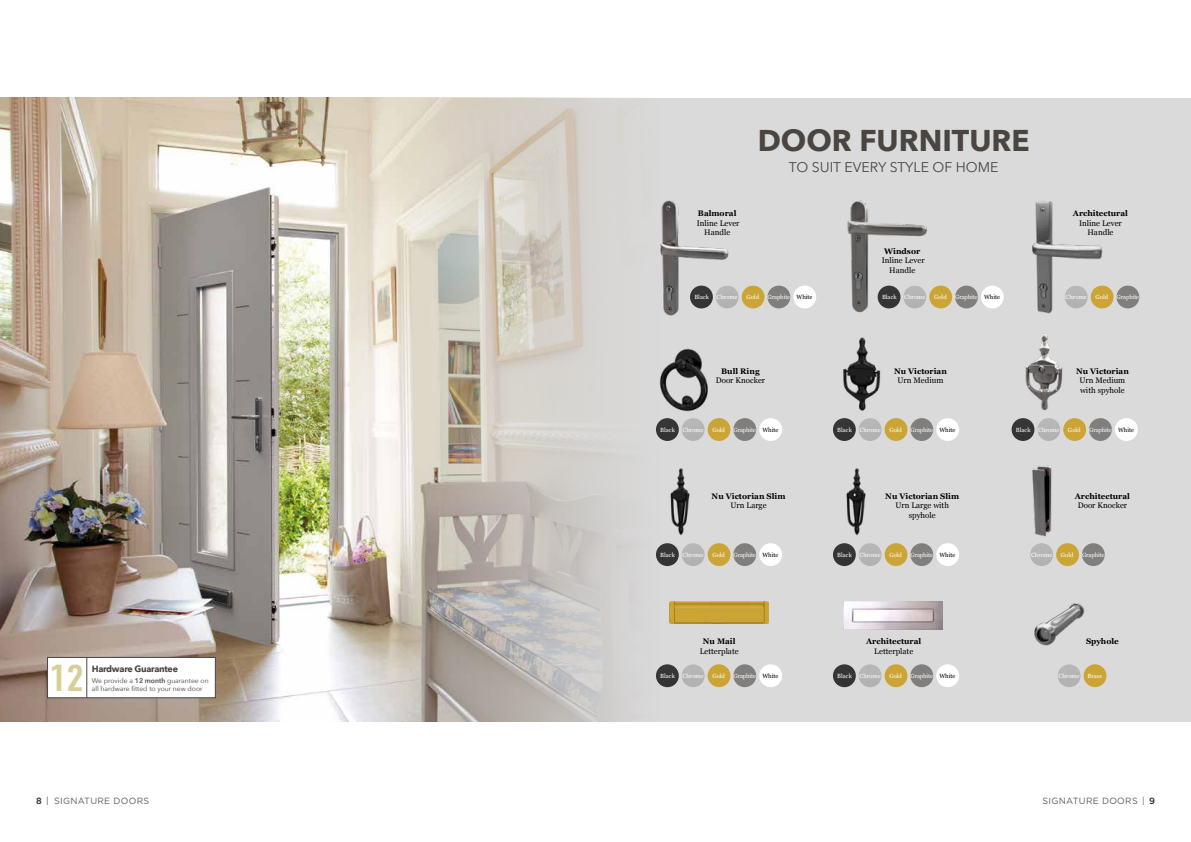
<style>
.page{position:relative;width:1191px;height:842px;background:#fff}
.page>*{position:absolute;margin:0;border:0;box-sizing:border-box;transform-origin:0 0}
.t1{font:700 37px "DIN Condensed";color:#d7cf99;scale:1.22 1}
.t2{font:700 30px "Avenir Next";color:#4a4541}
.t3{font:14px "Avenir Next";color:#4a4541}
.t4{font:9px "Gotham";letter-spacing:.03em;color:#5b5e60}
.t5{font:700 9px "Avenir Next";letter-spacing:-.03em;color:#4a4541}
.t6{font:8px/9.6px "Georgia";color:#000;text-align:center}
.t7{font:700 8px "Georgia";color:#000}
.t8{font:6.8px/8.2px "Avenir Next";color:#4a4541}
.t9{font:6px "Georgia";color:#fff}
.t10{font:6px "Georgia";letter-spacing:-.02em;color:#fff}
.s1{color:#000}
.s2{font-weight:600}
.s3{font-weight:500;color:#242627}
.s4{font-family:"DIN2014";font-weight:300;color:#242627}
.s5{font-family:"DIN2014";font-weight:300;color:#434647}
</style>
<div class="page">
<div style="left:0;top:98px;width:1191px;height:623px;background:#dadada"></div>
<img style="left:0;top:98px;width:689px;height:623px">
<img style="left:1032px;top:201px;width:76px;height:113px">
<img style="left:847px;top:200px;width:89px;height:113px">
<img style="left:617px;top:197px;width:120px;height:121px">
<img style="left:690px;top:286px;width:23px;height:22px;border-radius:11px">
<img style="left:716px;top:286px;width:22px;height:22px;border-radius:11px">
<img style="left:741px;top:286px;width:23px;height:22px;border-radius:11px">
<img style="left:767px;top:286px;width:23px;height:22px;border-radius:11px">
<div style="left:793px;top:286px;width:23px;height:22px;background:#fff;border-radius:50%"></div>
<img style="left:877px;top:286px;width:23px;height:22px;border-radius:11px">
<img style="left:903px;top:286px;width:23px;height:22px;border-radius:11px">
<img style="left:929px;top:286px;width:23px;height:22px;border-radius:11px">
<img style="left:955px;top:286px;width:23px;height:22px;border-radius:11px">
<div style="left:981px;top:286px;width:22px;height:22px;background:#fff;border-radius:50%"></div>
<img style="left:1064px;top:286px;width:23px;height:22px;border-radius:11px">
<img style="left:1090px;top:286px;width:23px;height:22px;border-radius:11px">
<img style="left:1116px;top:286px;width:23px;height:22px;border-radius:11px">
<img style="left:651px;top:345px;width:57px;height:69px">
<img style="left:656px;top:418px;width:23px;height:23px;border-radius:11px">
<img style="left:681px;top:418px;width:23px;height:23px;border-radius:11px">
<img style="left:707px;top:418px;width:23px;height:23px;border-radius:11px">
<img style="left:733px;top:418px;width:23px;height:23px;border-radius:11px">
<div style="left:759px;top:418px;width:23px;height:23px;background:#fff;border-radius:50%"></div>
<img style="left:833px;top:418px;width:22px;height:23px;border-radius:11px">
<img style="left:858px;top:418px;width:23px;height:23px;border-radius:11px">
<img style="left:884px;top:418px;width:23px;height:23px;border-radius:11px">
<img style="left:910px;top:418px;width:23px;height:23px;border-radius:11px">
<div style="left:936px;top:418px;width:23px;height:23px;background:#fff;border-radius:50%"></div>
<img style="left:1011px;top:418px;width:23px;height:23px;border-radius:11px">
<img style="left:1037px;top:418px;width:23px;height:23px;border-radius:11px">
<img style="left:1063px;top:418px;width:23px;height:23px;border-radius:11px">
<img style="left:1089px;top:418px;width:22px;height:23px;border-radius:11px">
<div style="left:1115px;top:418px;width:22px;height:23px;background:#fff;border-radius:50%"></div>
<img style="left:1025px;top:334px;width:38px;height:77px">
<img style="left:656px;top:543px;width:23px;height:23px;border-radius:11px">
<img style="left:681px;top:543px;width:23px;height:23px;border-radius:11px">
<img style="left:707px;top:543px;width:23px;height:23px;border-radius:11px">
<img style="left:733px;top:543px;width:23px;height:23px;border-radius:11px">
<div style="left:759px;top:543px;width:23px;height:23px;background:#fff;border-radius:50%"></div>
<img style="left:833px;top:543px;width:22px;height:23px;border-radius:11px">
<img style="left:858px;top:543px;width:23px;height:23px;border-radius:11px">
<img style="left:884px;top:543px;width:23px;height:23px;border-radius:11px">
<img style="left:910px;top:543px;width:23px;height:23px;border-radius:11px">
<div style="left:936px;top:543px;width:23px;height:23px;background:#fff;border-radius:50%"></div>
<img style="left:1030px;top:543px;width:23px;height:23px;border-radius:11px">
<img style="left:1056px;top:543px;width:23px;height:23px;border-radius:11px">
<img style="left:1082px;top:543px;width:22px;height:23px;border-radius:11px">
<img style="left:1032px;top:465px;width:20px;height:72px">
<img style="left:846px;top:468px;width:20px;height:67px">
<img style="left:840px;top:337px;width:60px;height:82px">
<img style="left:648px;top:468px;width:42px;height:68px">
<img style="left:656px;top:664px;width:23px;height:23px;border-radius:11px">
<img style="left:681px;top:664px;width:23px;height:23px;border-radius:11px">
<img style="left:707px;top:664px;width:23px;height:23px;border-radius:11px">
<img style="left:733px;top:664px;width:23px;height:23px;border-radius:11px">
<div style="left:759px;top:664px;width:23px;height:23px;background:#fff;border-radius:50%"></div>
<img style="left:833px;top:664px;width:22px;height:23px;border-radius:11px">
<img style="left:858px;top:664px;width:23px;height:23px;border-radius:11px">
<img style="left:884px;top:664px;width:23px;height:23px;border-radius:11px">
<img style="left:910px;top:664px;width:23px;height:23px;border-radius:11px">
<div style="left:936px;top:664px;width:23px;height:23px;background:#fff;border-radius:50%"></div>
<img style="left:1057px;top:664px;width:23px;height:23px;border-radius:11px">
<img style="left:1083px;top:664px;width:23px;height:23px;border-radius:11px">
<img style="left:843px;top:602px;width:99px;height:27px">
<img style="left:669px;top:602px;width:99px;height:21px">
<img style="left:1034px;top:603px;width:51px;height:43px">
<div style="left:47px;top:657px;width:168px;height:41px;background:#fff;border:1px solid #474746"></div>
<hr style="left:87px;top:657px;width:1px;height:41px;background:#474746">
<h3 class="t7" style="left:698px;top:207px;width:40px">Balmoral</h3>
<h3 class="t6" style="left:696px;top:218px;width:44px">Inline Lever<br>Handle</h3>
<h2 class="t2" style="left:757px;top:115px;width:273px">DOOR FURNITURE</h2>
<h3 class="t3" style="left:789px;top:155px;width:211px">TO SUIT EVERY STYLE OF HOME</h3>
<h3 class="t7" style="left:884px;top:245px;width:38px">Windsor</h3>
<h3 class="t6" style="left:881px;top:255px;width:44px">Inline Lever<br>Handle</h3>
<h3 class="t7" style="left:1073px;top:207px;width:57px">Architectural</h3>
<h3 class="t6" style="left:1079px;top:218px;width:44px">Inline Lever<br>Handle</h3>
<p class="t9" style="left:694px;top:293px;width:16px">Black</p>
<p class="t9" style="left:716px;top:293px;width:23px">Chrome</p>
<p class="t9" style="left:746px;top:293px;width:14px">Gold</p>
<p class="t10" style="left:767px;top:293px;width:46px">Graphite <span class="s1">White</span></p>
<p class="t9" style="left:882px;top:293px;width:16px">Black</p>
<p class="t9" style="left:904px;top:293px;width:23px">Chrome</p>
<p class="t9" style="left:934px;top:293px;width:14px">Gold</p>
<p class="t10" style="left:955px;top:293px;width:47px">Graphite <span class="s1">White</span></p>
<p class="t9" style="left:1065px;top:293px;width:23px">Chrome</p>
<p class="t9" style="left:1095px;top:293px;width:14px">Gold</p>
<p class="t10" style="left:1116px;top:293px;width:24px">Graphite</p>
<h3 class="t7" style="left:721px;top:365px;width:40px">Bull Ring</h3>
<h3 class="t6" style="left:715px;top:375px;width:51px">Door Knocker</h3>
<h3 class="t7" style="left:894px;top:365px;width:54px">Nu Victorian</h3>
<h3 class="t6" style="left:897px;top:375px;width:47px">Urn Medium</h3>
<h3 class="t7" style="left:1076px;top:365px;width:54px">Nu Victorian</h3>
<h3 class="t6" style="left:1079px;top:375px;width:47px;text-align:left">Urn Medium with spyhole</h3>
<p class="t9" style="left:660px;top:425px;width:16px">Black</p>
<p class="t9" style="left:682px;top:425px;width:23px">Chrome</p>
<p class="t9" style="left:712px;top:425px;width:14px">Gold</p>
<p class="t10" style="left:733px;top:425px;width:47px">Graphite <span class="s1">White</span></p>
<p class="t9" style="left:837px;top:425px;width:16px">Black</p>
<p class="t9" style="left:859px;top:425px;width:23px">Chrome</p>
<p class="t9" style="left:889px;top:425px;width:14px">Gold</p>
<p class="t10" style="left:910px;top:425px;width:47px">Graphite <span class="s1">White</span></p>
<p class="t9" style="left:1016px;top:425px;width:16px">Black</p>
<p class="t9" style="left:1038px;top:425px;width:23px">Chrome</p>
<p class="t9" style="left:1068px;top:425px;width:14px">Gold</p>
<p class="t10" style="left:1089px;top:425px;width:46px">Graphite <span class="s1">White</span></p>
<h3 class="t7" style="left:711px;top:490px;width:75px">Nu Victorian Slim</h3>
<h3 class="t6" style="left:730px;top:500px;width:38px">Urn Large</h3>
<h3 class="t7" style="left:885px;top:490px;width:75px">Nu Victorian Slim</h3>
<h3 class="t6" style="left:895px;top:500px;width:55px">Urn Large with spyhole</h3>
<h3 class="t7" style="left:1075px;top:490px;width:57px">Architectural</h3>
<h3 class="t6" style="left:1077px;top:500px;width:51px">Door Knocker</h3>
<p class="t9" style="left:660px;top:551px;width:16px">Black</p>
<p class="t9" style="left:682px;top:551px;width:23px">Chrome</p>
<p class="t9" style="left:712px;top:551px;width:14px">Gold</p>
<p class="t10" style="left:733px;top:551px;width:47px">Graphite <span class="s1">White</span></p>
<p class="t9" style="left:837px;top:551px;width:16px">Black</p>
<p class="t9" style="left:859px;top:551px;width:23px">Chrome</p>
<p class="t9" style="left:889px;top:551px;width:14px">Gold</p>
<p class="t10" style="left:910px;top:551px;width:47px">Graphite <span class="s1">White</span></p>
<p class="t9" style="left:1031px;top:551px;width:23px">Chrome</p>
<p class="t9" style="left:1060px;top:551px;width:14px">Gold</p>
<p class="t10" style="left:1082px;top:551px;width:24px">Graphite</p>
<h1 class="t1" style="left:50px;top:653px;width:29px">12</h1>
<h3 class="t5" style="left:92px;top:661px;width:88px">Hardware Guarantee</h3>
<p class="t8" style="left:92px;top:676px;width:118px">We provide a <span class="s2">12 month</span> guarantee on all hardware fitted to your new door</p>
<h3 class="t7" style="left:703px;top:635px;width:34px">Nu Mail</h3>
<h3 class="t6" style="left:699px;top:646px;width:40px">Letterplate</h3>
<h3 class="t7" style="left:866px;top:635px;width:57px">Architectural</h3>
<h3 class="t7" style="left:1086px;top:635px;width:34px">Spyhole</h3>
<h3 class="t6" style="left:874px;top:646px;width:40px">Letterplate</h3>
<p class="t9" style="left:660px;top:672px;width:16px">Black</p>
<p class="t9" style="left:682px;top:672px;width:23px">Chrome</p>
<p class="t9" style="left:712px;top:672px;width:14px">Gold</p>
<p class="t10" style="left:733px;top:672px;width:47px">Graphite <span class="s1">White</span></p>
<p class="t9" style="left:837px;top:672px;width:16px">Black</p>
<p class="t9" style="left:859px;top:672px;width:23px">Chrome</p>
<p class="t9" style="left:889px;top:672px;width:14px">Gold</p>
<p class="t10" style="left:910px;top:672px;width:47px">Graphite <span class="s1">White</span></p>
<p class="t9" style="left:1058px;top:672px;width:23px">Chrome</p>
<p class="t9" style="left:1087px;top:672px;width:16px">Brass</p>
<h3 class="t4" style="left:36px;top:796px;width:115px"><span class="s3">8</span> <span class="s4">|</span> SIGNATURE DOORS</h3>
<h3 class="t4" style="left:1042px;top:796px;width:114px">SIGNATURE DOORS <span class="s5">|</span> <span class="s3">9</span></h3>
</div>
